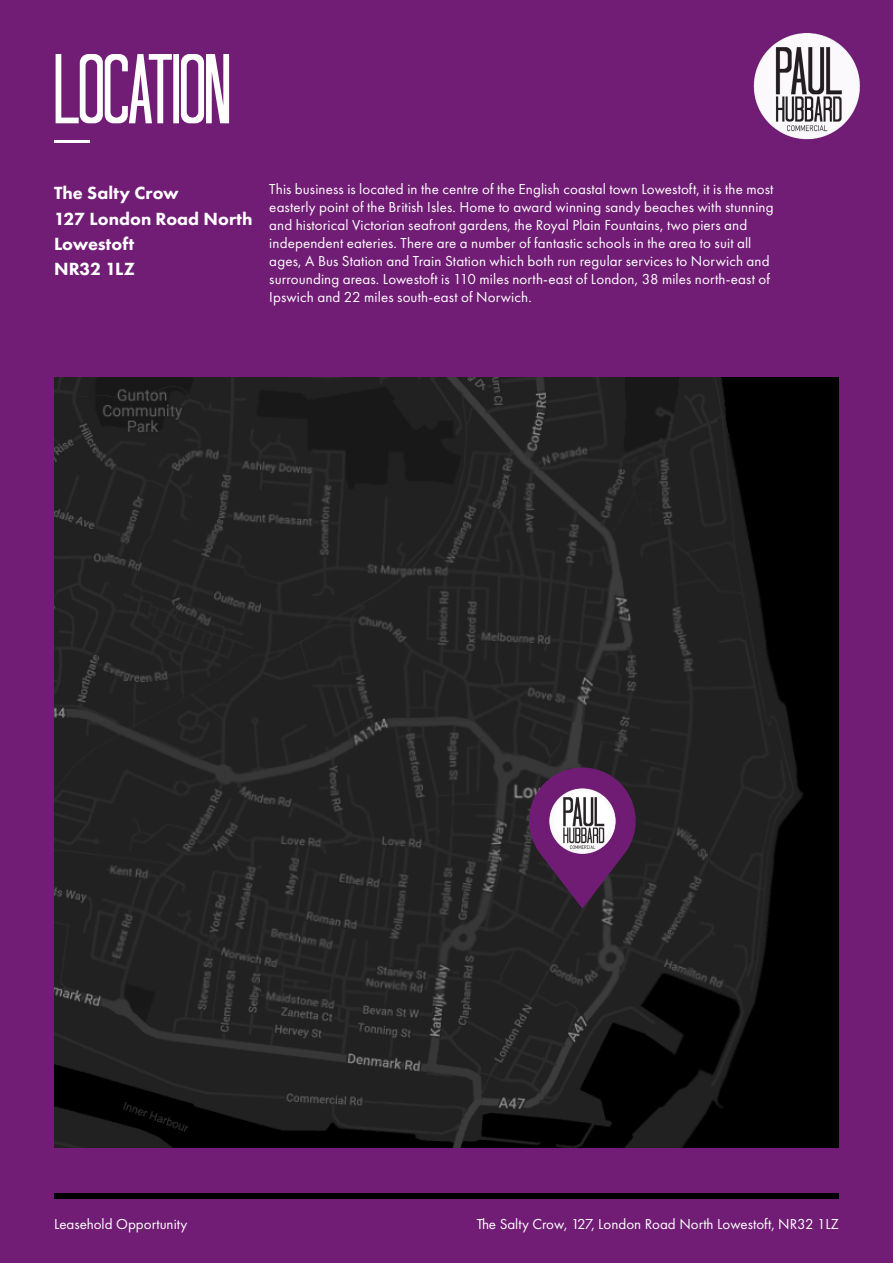
<style>
.page{position:relative;width:893px;height:1263px;background:#711d75}
.page>*{position:absolute;margin:0;border:0;box-sizing:border-box;transform-origin:0 0}
.t1{font:condensed 99px "Tall Dark And Handsome";letter-spacing:-.01em;color:#fff}
.t2{font:800 18.3px "Futura PT";letter-spacing:.005em;color:#fff}
.t3{font:15px/18px "Futura PT";letter-spacing:.005em;color:#fff}
</style>
<div class="page">
<hr style="left:54px;top:140px;width:36px;height:3px;background:#fff">
<div style="left:54px;top:1193px;width:785px;height:6px;background:#000001"></div>
<img style="left:754px;top:33px;width:106px;height:106px">
<div style="left:749px;top:27px;width:116px;height:117px;border:4px solid #711d75;border-radius:50%"></div>
<img style="left:54px;top:378px;width:785px;height:769px">
<svg style="left:525px;top:767px;width:114px;height:142px"></svg>
<img style="left:545px;top:784px;width:74px;height:74px">
<div style="left:546px;top:785px;width:73px;height:72px;border:3px solid #711d75;border-radius:50%"></div>
<p class="t1" style="left:54px;top:31px;width:178px">LOCATION</p>
<p class="t2" style="left:54px;top:182px;width:126px">The Salty Crow</p>
<p class="t2" style="left:54px;top:207px;width:200px">127 London Road North</p>
<p class="t2" style="left:54px;top:232px;width:82px">Lowestoft</p>
<p class="t2" style="left:54px;top:257px;width:83px">NR32 1LZ</p>
<p class="t3" style="left:269px;top:180px;width:506px">This business is located in the centre of the English coastal town Lowestoft, it is the most easterly point of the British Isles. Home to award winning sandy beaches with stunning and historical Victorian seafront gardens, the Royal Plain Fountains, two piers and independent eateries. There are a number of fantastic schools in the area to suit all ages, A Bus Station and Train Station which both run regular services to Norwich and surrounding areas. Lowestoft is 110 miles north-east of London, 38 miles north-east of Ipswich and 22 miles south-east of Norwich.</p>
<p class="t3" style="left:54px;top:1214px;width:135px">Leasehold Opportunity</p>
<p class="t3" style="left:477px;top:1214px;width:364px">The Salty Crow, 127, London Road North Lowestoft, NR32 1LZ</p>
</div>
